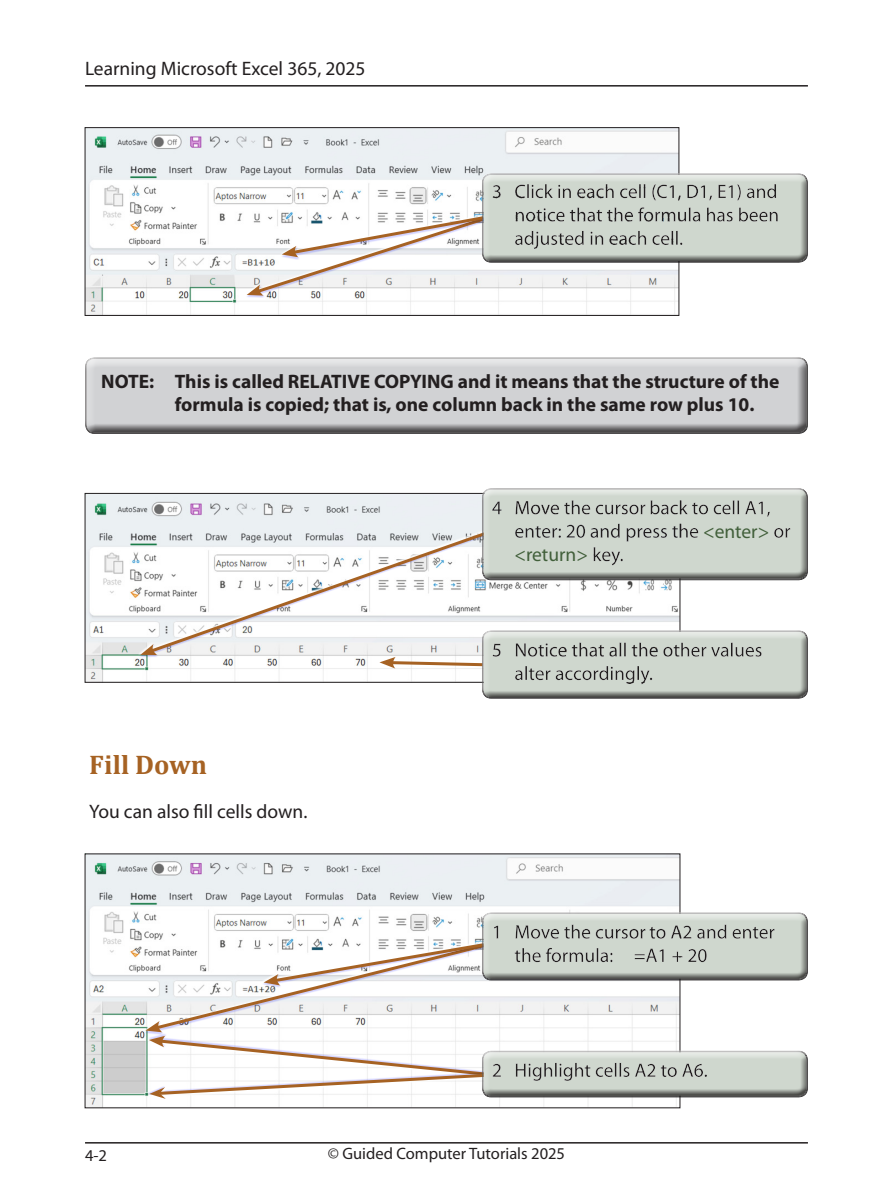
<style>
.page{position:relative;width:893px;height:1191px;background:#fff}
.page>*{position:absolute;margin:0;border:0;box-sizing:border-box;transform-origin:0 0}
.Sub-Head{font:700 27px "Cambria";color:#a66223}
.NB_normal{font:700 19.5px/23.4px "Myriad Pro";color:#231f20}
.Body{font:19.5px "Myriad Pro";color:#231f20}
.Paragraph{font:19.5px "Myriad Pro";color:#231f20}
.t1{font:19.5px "Myriad Pro";color:#415f3a}
.Body-2{font:16.5px "Myriad Pro";color:#231f20}
</style>
<div class="page">
<hr style="left:85px;top:1142px;width:723px;height:1px;background:#231f20">
<hr style="left:85px;top:85px;width:723px;height:2px;background:#231f20">
<div style="left:85px;top:355px;width:723px;height:73px;background:#fff;opacity:.75"></div>
<div style="left:85px;top:358px;width:723px;height:76px;background:#231f20;opacity:.75"></div>
<img style="left:87px;top:129px;width:590px;height:185px">
<div style="left:85px;top:127px;width:594px;height:189px;border:1px solid #231f20"></div>
<div style="left:245px;top:217px;width:240px;height:81px;background:#00f;opacity:.18"></div>
<img style="left:87px;top:495px;width:591px;height:185px">
<div style="left:139px;top:532px;width:348px;height:125px;background:#00f;opacity:.18"></div>
<svg style="left:146px;top:530px;width:342px;height:125px"></svg>
<svg style="left:140px;top:644px;width:17px;height:11px"></svg>
<img style="left:87px;top:855px;width:591px;height:251px">
<svg style="left:247px;top:173px;width:433px;height:123px"></svg>
<div style="left:481px;top:172px;width:327px;height:85px;background:#cacbcd"></div>
<div style="left:481px;top:174px;width:327px;height:91px;background:#231f20;opacity:.75"></div>
<div style="left:481px;top:488px;width:331px;height:94px;background:#231f20;opacity:.75"></div>
<svg style="left:377px;top:630px;width:104px;height:53px"></svg>
<div style="left:481px;top:629px;width:327px;height:64px;background:#d8d8d8"></div>
<div style="left:481px;top:631px;width:327px;height:70px;background:#231f20;opacity:.75"></div>
<div style="left:148px;top:1073px;width:344px;height:28px;background:#fff"></div>
<svg style="left:145px;top:912px;width:663px;height:186px"></svg>
<div style="left:481px;top:1049px;width:327px;height:43px;background:#f1f1f1"></div>
<div style="left:481px;top:1051px;width:327px;height:48px;background:#231f20;opacity:.75"></div>
<p class="Body" style="left:85px;top:57px;width:282px">Learning Microsoft Excel 365, 2025</p>
<p class="NB_normal" style="left:175px;top:369px;width:606px;text-indent:-73px">NOTE: This is called RELATIVE COPYING and it means that the structure of the formula is copied; that is, one column back in the same row plus 10.</p>
<p class="Sub-Head" style="left:89px;top:745px;width:119px">Fill Down</p>
<p class="Paragraph" style="left:89px;top:799px;width:220px">You can also fill cells down.</p>
<p class="t1" style="left:514px;top:542px;width:75px">&lt;return&gt;</p>
<p class="t1" style="left:703px;top:519px;width:68px">&lt;enter&gt;</p>
<p class="Body-2" style="left:85px;top:1144px;width:23px">4-2</p>
<p class="Body-2" style="left:328px;top:1143px;width:239px">© Guided Computer Tutorials 2025</p>
</div>
